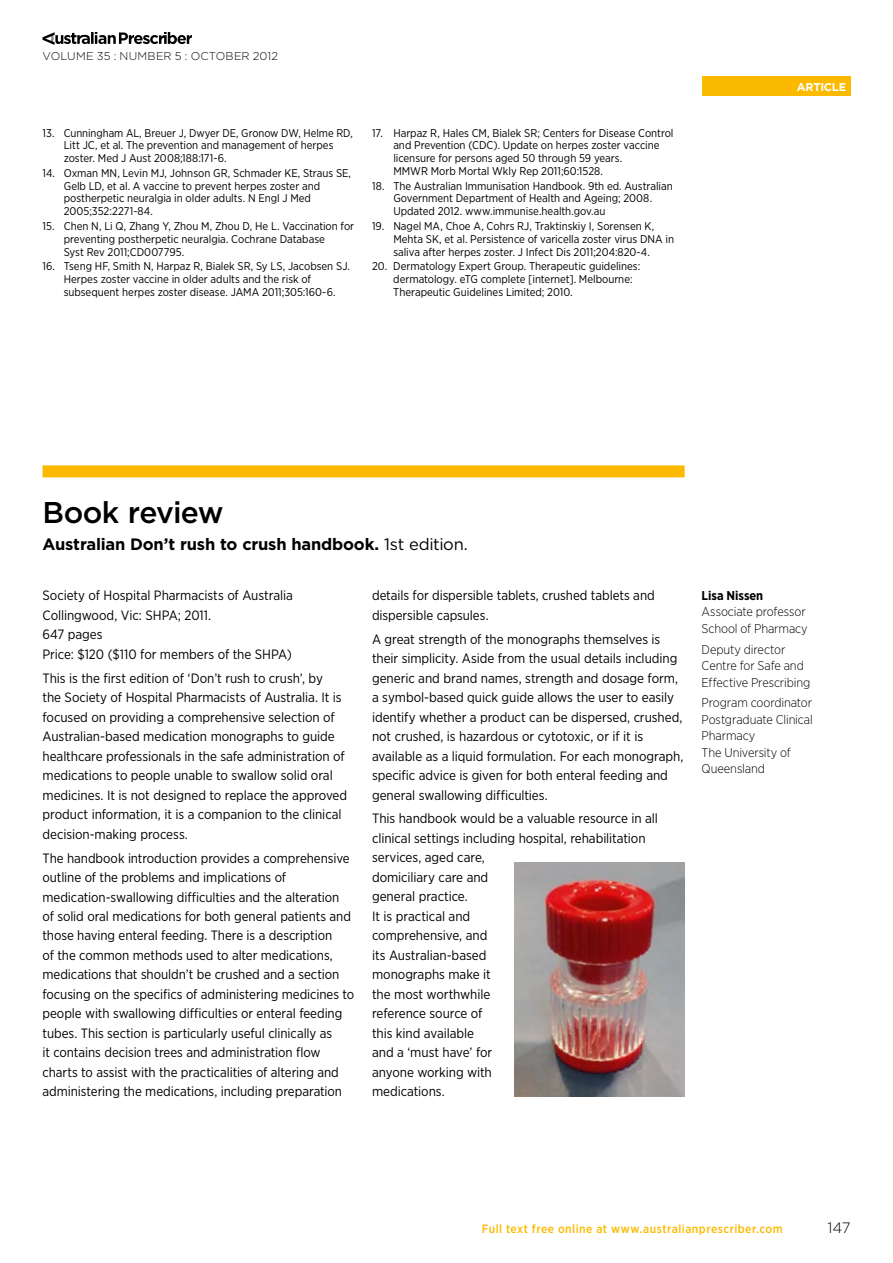
<style>
.page{position:relative;width:893px;height:1263px;background:#fff}
.page>*{position:absolute;margin:0;border:0;box-sizing:border-box;transform-origin:0 0}
.t1{font:500 30px "Gotham";letter-spacing:-.03em;color:#000}
.t2{font:700 16.5px "Gotham";letter-spacing:-.01em;color:#000}
.t3{font:300 15px "Gotham";color:#000}
.t4{font:13.5px/19.5px "Gotham Narrow";letter-spacing:-.005em;color:#000}
.t5{font:300 12.75px/16.5px "Gotham Narrow";letter-spacing:-.01em;color:#000}
.t6{font:700 12.75px "Gotham Narrow";letter-spacing:-.005em;color:#000}
.t7{font:500 12px "Gotham Narrow";letter-spacing:.035em;color:#fbba00}
.t8{font:11.25px/12.8px "Gotham Narrow";letter-spacing:-.005em;color:#000}
.t9{font:300 11.25px "Gotham";letter-spacing:.015em;color:#000}
.t10{font:700 11.25px "Gotham";letter-spacing:-.02em;color:#fff}
.s1{font-weight:400}
</style>
<div class="page">
<div style="left:702px;top:77px;width:148px;height:19px;background:#fbba00"></div>
<svg style="left:43px;top:32px;width:149px;height:13px"></svg>
<div style="left:43px;top:465px;width:642px;height:12px;background:#fbba00"></div>
<img style="left:514px;top:863px;width:171px;height:233px">
<p class="t9" style="left:43px;top:48px;width:237px">VOLUME 35 : NUMBER 5 : OCTOBER 2012</p>
<p class="t8" style="left:64px;top:126px;width:291px;text-indent:-21px">13. Cunningham AL, Breuer J, Dwyer DE, Gronow DW, Helme RD,<br>Litt JC, et al. The prevention and management of herpes zoster. Med J Aust 2008;188:171-6.</p>
<p class="t8" style="left:64px;top:166px;width:289px;text-indent:-21px">14. Oxman MN, Levin MJ, Johnson GR, Schmader KE, Straus SE, Gelb LD, et al. A vaccine to prevent herpes zoster and postherpetic neuralgia in older adults. N Engl J Med 2005;352:2271-84.</p>
<p class="t8" style="left:64px;top:219px;width:292px;text-indent:-21px">15. Chen N, Li Q, Zhang Y, Zhou M, Zhou D, He L. Vaccination for preventing postherpetic neuralgia. Cochrane Database<br>Syst Rev 2011;CD007795.</p>
<p class="t8" style="left:64px;top:260px;width:288px;text-indent:-21px">16. Tseng HF, Smith N, Harpaz R, Bialek SR, Sy LS, Jacobsen SJ.<br>Herpes zoster vaccine in older adults and the risk of subsequent herpes zoster disease. JAMA 2011;305:160-6.</p>
<p class="t8" style="left:393px;top:126px;width:282px;text-indent:-21px">17. Harpaz R, Hales CM, Bialek SR; Centers for Disease Control and Prevention (CDC). Update on herpes zoster vaccine licensure for persons aged 50 through 59 years.<br>MMWR Morb Mortal Wkly Rep 2011;60:1528.</p>
<p class="t8" style="left:393px;top:179px;width:281px;text-indent:-21px">18. The Australian Immunisation Handbook. 9th ed. Australian<br>Government Department of Health and Ageing; 2008.<br>Updated 2012. www.immunise.health.gov.au</p>
<p class="t8" style="left:393px;top:219px;width:282px;text-indent:-21px">19. Nagel MA, Choe A, Cohrs RJ, Traktinskiy I, Sorensen K,<br>Mehta SK, et al. Persistence of varicella zoster virus DNA in saliva after herpes zoster. J Infect Dis 2011;204:820-4.</p>
<p class="t8" style="left:393px;top:260px;width:248px;text-indent:-21px">20. Dermatology Expert Group. Therapeutic guidelines: dermatology. eTG complete [internet]. Melbourne:<br>Therapeutic Guidelines Limited; 2010.</p>
<p class="t10" style="left:797px;top:79px;width:51px">article</p>
<h1 class="t1" style="left:43px;top:493px;width:182px">Book review</h1>
<p class="t2" style="left:43px;top:533px;width:427px">Australian Don’t rush to crush handbook. <span class="s1">1st edition.</span></p>
<p class="t4" style="left:43px;top:586px;width:252px">Society of Hospital Pharmacists of Australia<br>Collingwood, Vic: SHPA; 2011.<br>647 pages<br>Price: $120 ($110 for members of the SHPA)</p>
<p class="t4" style="left:43px;top:668px;width:306px">This is the first edition of ‘Don’t rush to crush’, by<br>the Society of Hospital Pharmacists of Australia. It is focused on providing a comprehensive selection of Australian-based medication monographs to guide healthcare professionals in the safe administration of medications to people unable to swallow solid oral medicines. It is not designed to replace the approved product information, it is a companion to the clinical decision-making process.</p>
<p class="t4" style="left:43px;top:848px;width:313px">The handbook introduction provides a comprehensive outline of the problems and implications of medication-swallowing difficulties and the alteration<br>of solid oral medications for both general patients and those having enteral feeding. There is a description<br>of the common methods used to alter medications, medications that shouldn’t be crushed and a section focusing on the specifics of administering medicines to people with swallowing difficulties or enteral feeding tubes. This section is particularly useful clinically as<br>it contains decision trees and administration flow charts to assist with the practicalities of altering and administering the medications, including preparation</p>
<p class="t4" style="left:372px;top:586px;width:284px">details for dispersible tablets, crushed tablets and dispersible capsules.</p>
<p class="t4" style="left:372px;top:629px;width:313px">A great strength of the monographs themselves is their simplicity. Aside from the usual details including generic and brand names, strength and dosage form, a symbol-based quick guide allows the user to easily identify whether a product can be dispersed, crushed, not crushed, is hazardous or cytotoxic, or if it is available as a liquid formulation. For each monograph, specific advice is given for both enteral feeding and general swallowing difficulties.</p>
<p class="t4" style="left:372px;top:809px;width:287px">This handbook would be a valuable resource in all clinical settings including hospital, rehabilitation services, aged care,<br>domiciliary care and<br>general practice.<br>It is practical and<br>comprehensive, and<br>its Australian-based<br>monographs make it<br>the most worthwhile<br>reference source of<br>this kind available<br>and a ‘must have’ for<br>anyone working with<br>medications.</p>
<p class="t6" style="left:702px;top:587px;width:63px">Lisa Nissen</p>
<p class="t5" style="left:702px;top:603px;width:108px">Associate professor<br>School of Pharmacy</p>
<p class="t5" style="left:702px;top:641px;width:110px">Deputy director<br>Centre for Safe and<br>Effective Prescribing</p>
<p class="t5" style="left:702px;top:694px;width:113px">Program coordinator<br>Postgraduate Clinical<br>Pharmacy<br>The University of<br>Queensland</p>
<p class="t7" style="left:482px;top:1221px;width:302px">Full text free online at www.australianprescriber.com</p>
<p class="t3" style="left:827px;top:1218px;width:25px">147</p>
</div>
